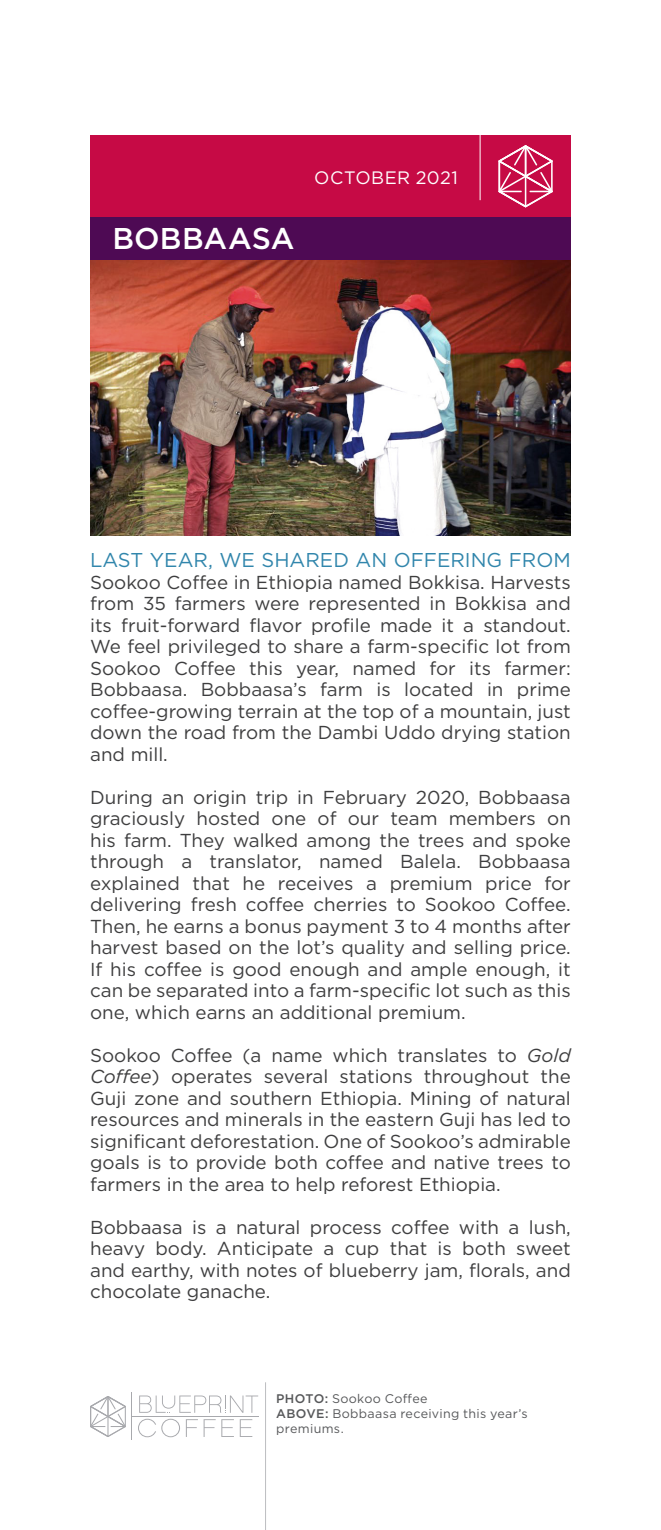
<style>
.page{position:relative;width:661px;height:1530px;background:#fff}
.page>*{position:absolute;margin:0;border:0;box-sizing:border-box;transform-origin:0 0}
.t1{font:500 30px "Gotham";letter-spacing:.005em;color:#fff}
.t2{font:20px "Gotham";color:#3186ac}
.t3{font:18.75px/21.5px "Gotham";color:#3e3e3f;text-align:justify}
.t4{font:18px "Gotham";letter-spacing:.025em;color:#fff}
.t5{font:12.5px/15px "Gotham";letter-spacing:.025em;color:#57585a}
.s1{font-style:italic}
.s2{font-weight:500}
</style>
<div class="page">
<svg style="left:139px;top:1396px;width:119px;height:17px"></svg>
<svg style="left:138px;top:1419px;width:42px;height:18px"></svg>
<svg style="left:186px;top:1419px;width:29px;height:18px"></svg>
<svg style="left:221px;top:1419px;width:31px;height:18px"></svg>
<hr style="left:131px;top:1393px;width:1px;height:47px;background:#a8a9ad">
<hr style="left:132px;top:1416px;width:126px;height:1px;background:#a8a9ad">
<svg style="left:90px;top:1396px;width:36px;height:41px"></svg>
<img style="left:90px;top:260px;width:480px;height:275px">
<div style="left:90px;top:135px;width:480px;height:83px;background:#c60a45"></div>
<div style="left:90px;top:217px;width:480px;height:43px;background:#4e0a54"></div>
<svg style="left:498px;top:145px;width:54px;height:62px"></svg>
<hr style="left:479px;top:134px;width:1px;height:66px;background:#fff">
<hr style="left:265px;top:1382px;width:1px;height:148px;background:#bcbdc0">
<p class="t1" style="left:112px;top:219px;width:183px">BOBBAASA</p>
<p class="t4" style="left:314px;top:166px;width:145px">OCTOBER 2021</p>
<p class="t2" style="left:90px;top:547px;width:481px">LAST YEAR, WE SHARED AN OFFERING FROM</p>
<p class="t3" style="left:90px;top:571px;width:482px">Sookoo Coffee in Ethiopia named Bokkisa. Harvests from 35 farmers were represented in Bokkisa and its fruit-forward flavor profile made it a standout.<br>We feel privileged to share a farm-specific lot from Sookoo Coffee this year, named for its farmer:<br>Bobbaasa. Bobbaasa’s farm is located in prime coffee-growing terrain at the top of a mountain, just down the road from the Dambi Uddo drying station and mill.</p>
<p class="t3" style="left:90px;top:786px;width:482px">During an origin trip in February 2020, Bobbaasa graciously hosted one of our team members on his farm. They walked among the trees and spoke through a translator, named Balela. Bobbaasa explained that he receives a premium price for delivering fresh coffee cherries to Sookoo Coffee.<br>Then, he earns a bonus payment 3 to 4 months after harvest based on the lot’s quality and selling price.<br>If his coffee is good enough and ample enough, it can be separated into a farm-specific lot such as this one, which earns an additional premium.</p>
<p class="t3" style="left:90px;top:1044px;width:482px">Sookoo Coffee (a name which translates to <span class="s1">Gold Coffee</span>) operates several stations throughout the Guji zone and southern Ethiopia. Mining of natural resources and minerals in the eastern Guji has led to significant deforestation. One of Sookoo’s admirable goals is to provide both coffee and native trees to farmers in the area to help reforest Ethiopia.</p>
<p class="t3" style="left:90px;top:1216px;width:482px">Bobbaasa is a natural process coffee with a lush, heavy body. Anticipate a cup that is both sweet and earthy, with notes of blueberry jam, florals, and chocolate ganache.</p>
<p class="t5" style="left:276px;top:1390px;width:253px"><span class="s2">PHOTO:</span> Sookoo Coffee<br><span class="s2">ABOVE:</span> Bobbaasa receiving this year’s premiums.</p>
</div>
